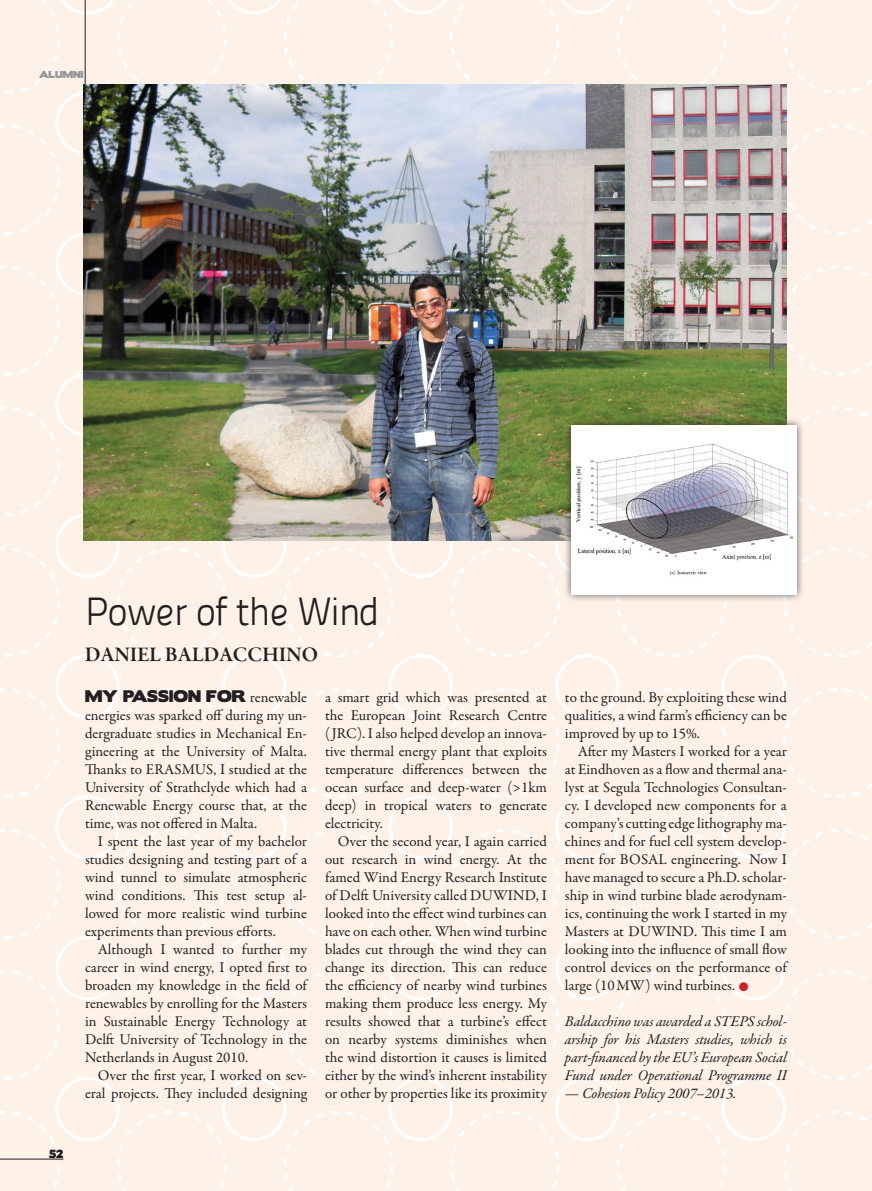
<style>
.page{position:relative;width:872px;height:1191px;background:#fef1e7}
.page>*{position:absolute;margin:0;border:0;box-sizing:border-box;transform-origin:0 0}
.t1{font:39px "Panefresco 250 wt";letter-spacing:-.03em;color:#231e20}
.t2{font:21px "Garamond Premr Pro Smbd Subh";letter-spacing:.015em;color:#231e20}
.Normal__Web{font:15px/18px "Garamond Premr Pro";color:#231e20;text-align:justify}
.Normal__Web-2{font:italic 15px/18px "Garamond Premr Pro";letter-spacing:-.015em;color:#231e20;text-align:justify}
.t3{font:10.5px "Boris Black Bloxx";color:#231e20}
.t4{font:9px "Boris Black Bloxx";color:#939598}
.s1{font-family:"Boris Black Bloxx"}
.s2{font-family:"Boris Black Bloxx";font-size:25.5px;color:#cb2026}
</style>
<div class="page">
<svg style="left:5px;top:0;width:867px;height:94px"></svg>
<svg style="left:0;top:125px;width:60px;height:110px"></svg>
<div style="left:55px;top:91px;width:65px;height:64px;border:3px solid #fff;border-radius:50%"></div>
<svg style="left:787px;top:125px;width:85px;height:110px"></svg>
<svg style="left:0;top:266px;width:60px;height:109px"></svg>
<div style="left:55px;top:232px;width:65px;height:64px;border:3px solid #fff;border-radius:50%"></div>
<svg style="left:787px;top:266px;width:85px;height:109px"></svg>
<svg style="left:0;top:406px;width:60px;height:110px"></svg>
<div style="left:55px;top:372px;width:65px;height:65px;border:3px solid #fff;border-radius:50%"></div>
<svg style="left:805px;top:406px;width:67px;height:110px"></svg>
<svg style="left:0;top:547px;width:60px;height:110px"></svg>
<div style="left:55px;top:513px;width:65px;height:65px;border:3px solid #fff;border-radius:50%"></div>
<div style="left:117px;top:547px;width:110px;height:110px;border:3px dashed #fff;border-radius:50%"></div>
<div style="left:222px;top:513px;width:64px;height:65px;border:3px solid #fff;border-radius:50%"></div>
<div style="left:283px;top:547px;width:110px;height:110px;border:3px dashed #fff;border-radius:50%"></div>
<div style="left:388px;top:513px;width:65px;height:65px;border:3px solid #fff;border-radius:50%"></div>
<div style="left:450px;top:547px;width:110px;height:110px;border:3px dashed #fff;border-radius:50%"></div>
<svg style="left:784px;top:547px;width:88px;height:110px"></svg>
<svg style="left:0;top:688px;width:60px;height:110px"></svg>
<div style="left:55px;top:654px;width:65px;height:64px;border:3px solid #fff;border-radius:50%"></div>
<div style="left:117px;top:688px;width:110px;height:110px;border:3px dashed #fff;border-radius:50%"></div>
<div style="left:222px;top:654px;width:64px;height:64px;border:3px solid #fff;border-radius:50%"></div>
<div style="left:283px;top:688px;width:110px;height:110px;border:3px dashed #fff;border-radius:50%"></div>
<div style="left:388px;top:654px;width:65px;height:64px;border:3px solid #fff;border-radius:50%"></div>
<div style="left:450px;top:688px;width:110px;height:110px;border:3px dashed #fff;border-radius:50%"></div>
<div style="left:555px;top:654px;width:64px;height:64px;border:3px solid #fff;border-radius:50%"></div>
<div style="left:616px;top:688px;width:110px;height:110px;border:3px dashed #fff;border-radius:50%"></div>
<div style="left:721px;top:654px;width:65px;height:64px;border:3px solid #fff;border-radius:50%"></div>
<svg style="left:783px;top:688px;width:89px;height:110px"></svg>
<svg style="left:0;top:829px;width:60px;height:110px"></svg>
<div style="left:55px;top:795px;width:65px;height:64px;border:3px solid #fff;border-radius:50%"></div>
<div style="left:117px;top:829px;width:110px;height:110px;border:3px dashed #fff;border-radius:50%"></div>
<div style="left:222px;top:795px;width:64px;height:64px;border:3px solid #fff;border-radius:50%"></div>
<div style="left:283px;top:829px;width:110px;height:110px;border:3px dashed #fff;border-radius:50%"></div>
<div style="left:388px;top:795px;width:65px;height:64px;border:3px solid #fff;border-radius:50%"></div>
<div style="left:450px;top:829px;width:110px;height:110px;border:3px dashed #fff;border-radius:50%"></div>
<div style="left:555px;top:795px;width:64px;height:64px;border:3px solid #fff;border-radius:50%"></div>
<div style="left:616px;top:829px;width:110px;height:110px;border:3px dashed #fff;border-radius:50%"></div>
<div style="left:721px;top:795px;width:65px;height:64px;border:3px solid #fff;border-radius:50%"></div>
<svg style="left:783px;top:829px;width:89px;height:110px"></svg>
<svg style="left:0;top:970px;width:60px;height:109px"></svg>
<div style="left:55px;top:936px;width:65px;height:64px;border:3px solid #fff;border-radius:50%"></div>
<div style="left:117px;top:969px;width:110px;height:110px;border:3px dashed #fff;border-radius:50%"></div>
<div style="left:222px;top:936px;width:64px;height:64px;border:3px solid #fff;border-radius:50%"></div>
<div style="left:283px;top:969px;width:110px;height:110px;border:3px dashed #fff;border-radius:50%"></div>
<div style="left:388px;top:936px;width:65px;height:64px;border:3px solid #fff;border-radius:50%"></div>
<div style="left:450px;top:969px;width:110px;height:110px;border:3px dashed #fff;border-radius:50%"></div>
<div style="left:555px;top:936px;width:64px;height:64px;border:3px solid #fff;border-radius:50%"></div>
<div style="left:616px;top:969px;width:110px;height:110px;border:3px dashed #fff;border-radius:50%"></div>
<div style="left:721px;top:936px;width:65px;height:64px;border:3px solid #fff;border-radius:50%"></div>
<svg style="left:783px;top:969px;width:89px;height:110px"></svg>
<svg style="left:0;top:1111px;width:60px;height:77px"></svg>
<div style="left:55px;top:1076px;width:65px;height:65px;border:3px solid #fff;border-radius:50%"></div>
<svg style="left:117px;top:1110px;width:110px;height:81px"></svg>
<div style="left:222px;top:1076px;width:64px;height:65px;border:3px solid #fff;border-radius:50%"></div>
<svg style="left:283px;top:1110px;width:110px;height:81px"></svg>
<div style="left:388px;top:1076px;width:65px;height:65px;border:3px solid #fff;border-radius:50%"></div>
<svg style="left:450px;top:1110px;width:110px;height:81px"></svg>
<div style="left:555px;top:1076px;width:64px;height:65px;border:3px solid #fff;border-radius:50%"></div>
<svg style="left:616px;top:1110px;width:110px;height:81px"></svg>
<div style="left:721px;top:1076px;width:65px;height:65px;border:3px solid #fff;border-radius:50%"></div>
<svg style="left:783px;top:1110px;width:84px;height:81px"></svg>
<hr style="left:85px;top:0;width:1px;height:85px;background:#231e20">
<hr style="left:0;top:1158px;width:63px;height:1px;background:#231e20">
<img style="left:83px;top:85px;width:704px;height:455px">
<div style="left:563px;top:417px;width:242px;height:185px;background:#231e20;opacity:.75"></div>
<img style="left:571px;top:425px;width:225px;height:169px">
<p class="t4" style="left:39px;top:68px;width:18px">ALUMNI</p>
<p class="t3" style="left:49px;top:1145px;width:16px">52</p>
<p class="t1" style="left:85px;top:582px;width:296px">Power of the Wind</p>
<p class="t2" style="left:85px;top:642px;width:234px">DANIEL BALDACCHINO</p>
<p class="Normal__Web" style="left:85px;top:689px;width:223px"><span class="s1">MY PASSION FOR</span> renewable energies was sparked off during my un&shy;dergraduate studies in Mechanical En&shy;gineering at the University of Malta.<br>Thanks to ERASMUS, I studied at the University of Strathclyde which had a Renewable Energy course that, at the time, was not offered in Malta.</p>
<p class="Normal__Web" style="left:85px;top:833px;width:223px;text-indent:13px">I spent the last year of my bachelor studies designing and testing part of a wind tunnel to simulate atmospheric wind conditions. This test setup al&shy;lowed for more realistic wind turbine experiments than previous efforts.</p>
<p class="Normal__Web" style="left:85px;top:941px;width:223px;text-indent:13px">Although I wanted to further my career in wind energy, I opted first to broaden my knowledge in the field of renewables by enrolling for the Masters in Sustainable Energy Technology at Delft University of Technology in the Netherlands in August 2010.</p>
<p class="Normal__Web" style="left:85px;top:1067px;width:223px;text-align:right">Over the first year, I worked on sev&shy;eral projects. They included designing</p>
<p class="Normal__Web" style="left:325px;top:689px;width:223px">a smart grid which was presented at the European Joint Research Centre (JRC). I also helped develop an innova&shy;tive thermal energy plant that exploits temperature differences between the ocean surface and deep-water (&gt;1km deep) in tropical waters to generate electricity.</p>
<p class="Normal__Web" style="left:325px;top:833px;width:223px;text-indent:13px">Over the second year, I again carried out research in wind energy. At the famed Wind Energy Research Institute of Delft University called DUWIND, I looked into the effect wind turbines can have on each other. When wind turbine blades cut through the wind they can change its direction. This can reduce the efficiency of nearby wind turbines making them produce less energy. My results showed that a turbine’s effect on nearby systems diminishes when the wind distortion it causes is limited either by the wind’s inherent instability or other by properties like its proximity</p>
<p class="Normal__Web" style="left:565px;top:689px;width:223px">to the ground. By exploiting these wind qualities, a wind farm’s efficiency can be improved by up to 15%.</p>
<p class="Normal__Web" style="left:565px;top:743px;width:223px;text-indent:13px">After my Masters I worked for a year at Eindhoven as a flow and thermal ana&shy;lyst at Segula Technologies Consultan&shy;cy. I developed new components for a company’s cutting edge lithography ma&shy;chines and for fuel cell system develop&shy;ment for BOSAL engineering. Now I have managed to secure a Ph.D. scholar&shy;ship in wind turbine blade aerodynam&shy;ics, continuing the work I started in my Masters at DUWIND. This time I am looking into the influence of small flow control devices on the performance of large (10MW) wind turbines. <span class="s2">•</span></p>
<p class="Normal__Web-2" style="left:565px;top:1013px;width:223px">Baldacchino was awarded a STEPS schol&shy;arship for his Masters studies, which is part-financed by the EU’s European Social Fund under Operational Programme II</p>
<p class="Normal__Web-2" style="left:565px;top:1085px;width:173px">— Cohesion Policy 2007–2013.</p>
</div>
